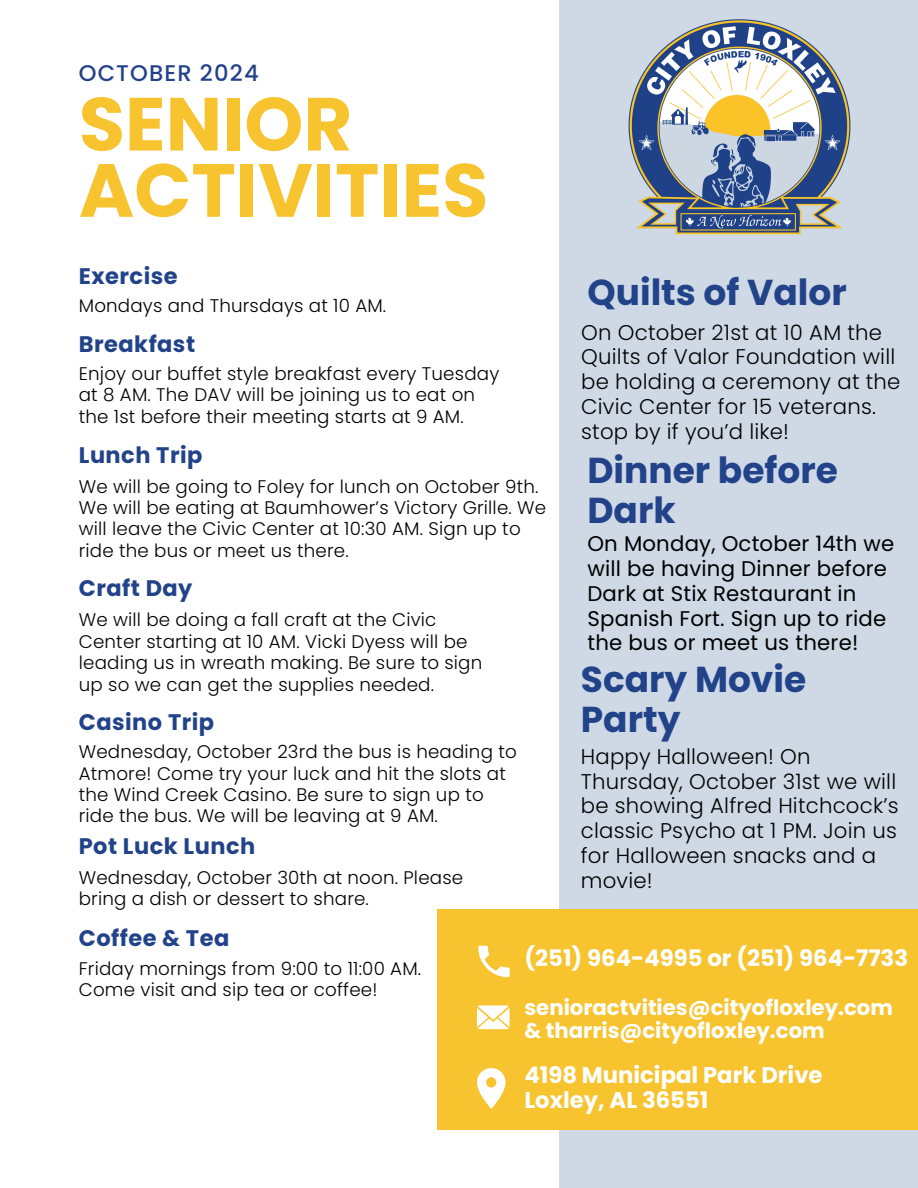
<style>
.page{position:relative;width:918px;height:1188px;background:#fff}
.page>*{position:absolute;margin:0;border:0;box-sizing:border-box;transform-origin:0 0}
.t1{font:700 75.15px/66.3px "Poppins";color:#f7c42f}
.t2{font:700 36px/39.3px "Poppins";color:#224389}
.t3{font:700 22.8px/24.8px "Poppins";color:#fff}
.t4{font:500 22.65px "Poppins";letter-spacing:.05em;color:#224389}
.t5{font:700 22.5px "Poppins";letter-spacing:.02em;color:#224389}
.t6{font:300 21.3px/24.8px "Poppins";letter-spacing:.01em;color:#000}
.t7{font:21.3px/24.8px "Poppins";letter-spacing:.01em;color:#000}
.t8{font:700 21.3px/22.5px "Poppins";color:#fff}
.t9{font:300 18.3px/21.3px "Poppins";letter-spacing:.01em;color:#000}
</style>
<div class="page">
<div style="left:560px;top:0;width:358px;height:1188px;background:#ced9e5"></div>
<img style="left:628px;top:19px;width:223px;height:216px">
<div style="left:437px;top:910px;width:481px;height:220px;background:#f7c42f"></div>
<svg style="left:478px;top:946px;width:32px;height:31px"></svg>
<svg style="left:477px;top:1006px;width:33px;height:23px"></svg>
<svg style="left:477px;top:1068px;width:28px;height:41px"></svg>
<h2 class="t4" style="left:79px;top:58px;width:181px">OCTOBER 2024</h2>
<h5 class="t1" style="left:79px;top:91px;width:411px">SENIOR<br>ACTIVITIES</h5>
<h5 class="t5" style="left:79px;top:260px;width:100px">Exercise</h5>
<h2 class="t9" style="left:79px;top:295px;width:309px">Mondays and Thursdays at 10 AM.</h2>
<h3 class="t5" style="left:79px;top:328px;width:118px">Breakfast</h3>
<h5 class="t9" style="left:79px;top:363px;width:422px">Enjoy our buffet style breakfast every Tuesday at 8 AM. The DAV will be joining us to eat on the 1st before their meeting starts at 9 AM.</h5>
<h4 class="t5" style="left:79px;top:440px;width:125px">Lunch Trip</h4>
<p class="t9" style="left:79px;top:476px;width:469px">We will be going to Foley for lunch on October 9th.<br>We will be eating at Baumhower’s Victory Grille. We will leave the Civic Center at 10:30 AM. Sign up to ride the bus or meet us there.</p>
<h4 class="t5" style="left:79px;top:572px;width:115px">Craft Day</h4>
<h1 class="t9" style="left:79px;top:609px;width:405px">We will be doing a fall craft at the Civic Center starting at 10 AM. Vicki Dyess will be leading us in wreath making. Be sure to sign up so we can get the supplies needed.</h1>
<h4 class="t5" style="left:79px;top:706px;width:137px">Casino Trip</h4>
<p class="t9" style="left:79px;top:741px;width:439px">Wednesday, October 23rd the bus is heading to Atmore! Come try your luck and hit the slots at the Wind Creek Casino. Be sure to sign up to ride the bus. We will be leaving at 9 AM.</p>
<h4 class="t5" style="left:79px;top:830px;width:178px">Pot Luck Lunch</h4>
<p class="t9" style="left:79px;top:867px;width:386px">Wednesday, October 30th at noon. Please bring a dish or dessert to share.</p>
<h4 class="t2" style="left:587px;top:273px;width:261px">Quilts of Valor</h4>
<p class="t6" style="left:581px;top:320px;width:321px">On October 21st at 10 AM the<br>Quilts of Valor Foundation will be holding a ceremony at the<br>Civic Center for 15 veterans. stop by if you’d like!</p>
<p class="t2" style="left:587px;top:451px;width:252px">Dinner before<br>Dark</p>
<p class="t7" style="left:587px;top:531px;width:308px">On Monday, October 14th we will be having Dinner before<br>Dark at Stix Restaurant in<br>Spanish Fort. Sign up to ride the bus or meet us there!</p>
<h4 class="t2" style="left:581px;top:660px;width:227px">Scary Movie<br>Party</h4>
<p class="t6" style="left:581px;top:744px;width:319px">Happy Halloween! On<br>Thursday, October 31st we will be showing Alfred Hitchcock’s classic Psycho at 1 PM. Join us for Halloween snacks and a movie!</p>
<h4 class="t5" style="left:79px;top:922px;width:152px">Coffee &amp; Tea</h4>
<p class="t9" style="left:79px;top:958px;width:344px">Friday mornings from 9:00 to 11:00 AM.</p>
<h4 class="t9" style="left:79px;top:979px;width:300px">Come visit and sip tea or coffee!</h4>
<h2 class="t3" style="left:524px;top:946px;width:385px">(251) 964-4995 or (251) 964-7733</h2>
<p class="t8" style="left:524px;top:997px;width:370px">senioractvities@cityofloxley.com &amp; tharris@cityofloxley.com</p>
<h4 class="t3" style="left:524px;top:1063px;width:300px">4198 Municipal Park Drive<br>Loxley, AL 36551</h4>
</div>
